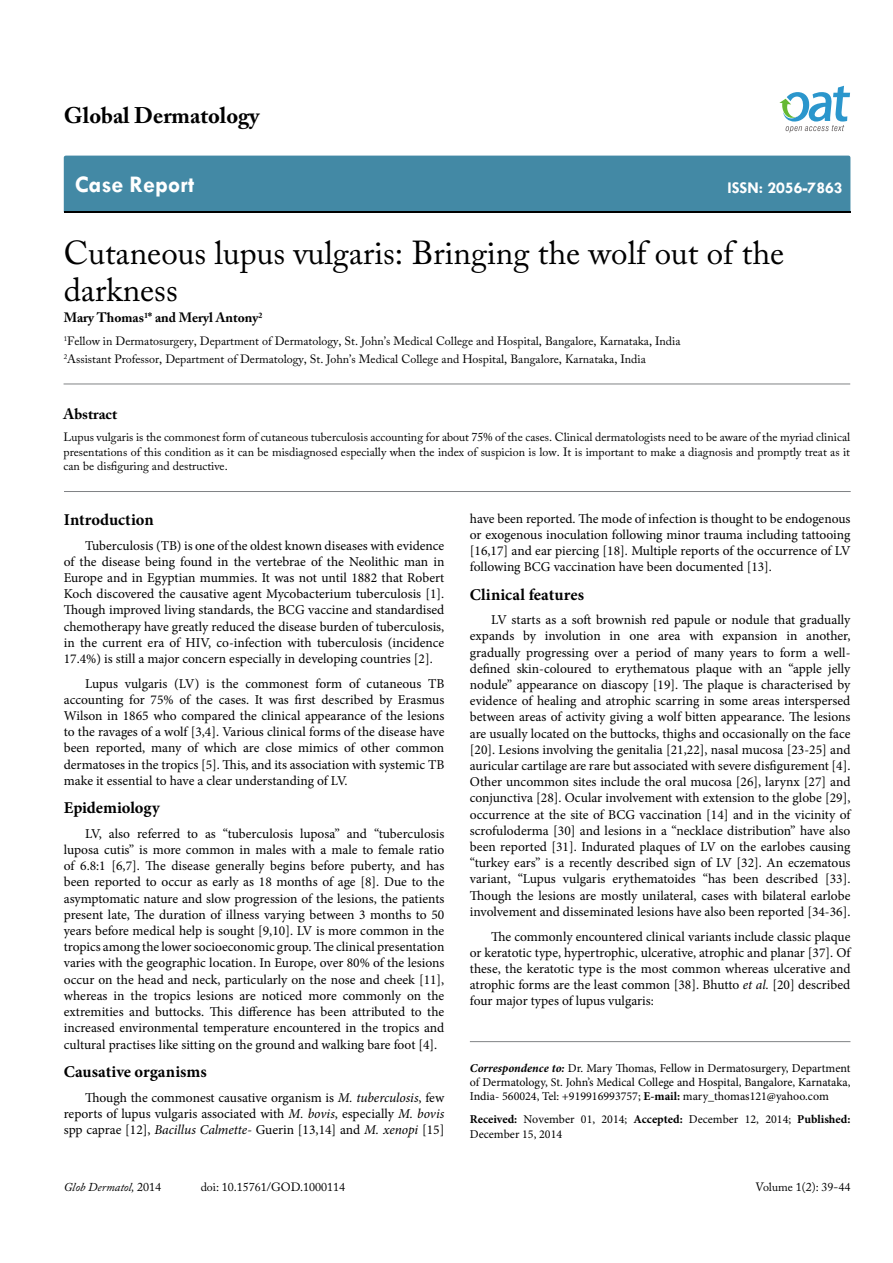
<style>
.page{position:relative;width:893px;height:1263px;background:#fff}
.page>*{position:absolute;margin:0;border:0;box-sizing:border-box;transform-origin:0 0}
.t1{font:33px/37.5px "Adobe Caslon Pro";color:#000}
.t2{font:700 24px "Tw Cen";color:#fff}
.t3{font:700 22.5px "Adobe Caslon Pro";color:#000}
.t4{font:700 16.5px "Minion Pro";color:#000}
.t5{font:700 16.5px "Tw Cen";color:#fff}
.t6{font:700 15px "Adobe Caslon Pro";color:#000}
.t7{font:13.5px/16.2px "Minion Pro";color:#000;text-align:justify}
.t8{font:700 13.5px "Adobe Caslon Pro";color:#000}
.t9{font:12px/14.4px "Adobe Caslon Pro";color:#000}
.t10{font:12px/14.4px "Minion Pro";color:#000;text-align:justify}
.t11{font:italic 12px "Adobe Caslon Pro";color:#000}
.s1{font-style:italic}
.s2{font-weight:700;font-style:italic}
.s3{font-weight:700}
.s4{font-style:normal}
</style>
<div class="page">
<div style="left:64px;top:156px;width:786px;height:56px;background:#4389a5"></div>
<svg style="left:779px;top:86px;width:71px;height:47px"></svg>
<hr style="left:64px;top:384px;width:786px;height:1px;background:#808285">
<hr style="left:64px;top:491px;width:787px;height:1px;background:#808285">
<hr style="left:470px;top:1041px;width:380px;height:1px;background:#808285">
<h3 class="t3" style="left:64px;top:102px;width:197px">Global Dermatology</h3>
<h2 class="t2" style="left:75px;top:170px;width:121px">Case Report</h2>
<p class="t5" style="left:727px;top:178px;width:117px">ISSN: 2056-7863</p>
<h1 class="t1" style="left:64px;top:233px;width:722px">Cutaneous lupus vulgaris: Bringing the wolf out of the darkness</h1>
<p class="t8" style="left:64px;top:310px;width:200px">Mary Thomas<sup>1</sup>* and Meryl Antony<sup>2</sup></p>
<p class="t9" style="left:64px;top:331px;width:618px;line-height:18px"><sup>1</sup>Fellow in Dermatosurgery, Department of Dermatology, St. John’s Medical College and Hospital, Bangalore, Karnataka, India<br><sup>2</sup>Assistant Professor, Department of Dermatology, St. John’s Medical College and Hospital, Bangalore, Karnataka, India</p>
<p class="t6" style="left:64px;top:405px;width:55px">Abstract</p>
<p class="t9" style="left:64px;top:430px;width:788px;text-align:justify">Lupus vulgaris is the commonest form of cutaneous tuberculosis accounting for about 75% of the cases. Clinical dermatologists need to be aware of the myriad clinical presentations of this condition as it can be misdiagnosed especially when the index of suspicion is low. It is important to make a diagnosis and promptly treat as it can be disfiguring and destructive.</p>
<p class="t4" style="left:64px;top:508px;width:91px">Introduction</p>
<p class="t7" style="left:64px;top:537px;width:382px;text-indent:21px">Tuberculosis (TB) is one of the oldest known diseases with evidence of the disease being found in the vertebrae of the Neolithic man in Europe and in Egyptian mummies. It was not until 1882 that Robert Koch discovered the causative agent Mycobacterium tuberculosis [1].<br>Though improved living standards, the BCG vaccine and standardised chemotherapy have greatly reduced the disease burden of tuberculosis, in the current era of HIV, co-infection with tuberculosis (incidence 17.4%) is still a major concern especially in developing countries [2].</p>
<p class="t7" style="left:64px;top:675px;width:382px;text-indent:21px">Lupus vulgaris (LV) is the commonest form of cutaneous TB accounting for 75% of the cases. It was first described by Erasmus Wilson in 1865 who compared the clinical appearance of the lesions to the ravages of a wolf [3,4]. Various clinical forms of the disease have been reported, many of which are close mimics of other common dermatoses in the tropics [5]. This, and its association with systemic TB make it essential to have a clear understanding of LV.</p>
<p class="t4" style="left:64px;top:796px;width:98px">Epidemiology</p>
<p class="t7" style="left:64px;top:825px;width:382px;text-indent:21px">LV, also referred to as “tuberculosis luposa” and “tuberculosis luposa cutis” is more common in males with a male to female ratio of 6.8:1 [6,7]. The disease generally begins before puberty, and has been reported to occur as early as 18 months of age [8]. Due to the asymptomatic nature and slow progression of the lesions, the patients present late, The duration of illness varying between 3 months to 50 years before medical help is sought [9,10]. LV is more common in the tropics among the lower socioeconomic group. The clinical presentation varies with the geographic location. In Europe, over 80% of the lesions occur on the head and neck, particularly on the nose and cheek [11], whereas in the tropics lesions are noticed more commonly on the extremities and buttocks. This difference has been attributed to the increased environmental temperature encountered in the tropics and cultural practises like sitting on the ground and walking bare foot [4].</p>
<p class="t4" style="left:64px;top:1060px;width:144px">Causative organisms</p>
<p class="t7" style="left:64px;top:1089px;width:382px;text-indent:21px">Though the commonest causative organism is <span class="s1">M. tuberculosis</span>, few reports of lupus vulgaris associated with <span class="s1">M. bovis</span>, especially <span class="s1">M. bovis </span>spp caprae [12], <span class="s1">Bacillus Calmette-</span> Guerin [13,14] and <span class="s1">M. xenopi</span> [15]</p>
<p class="t7" style="left:470px;top:510px;width:382px">have been reported. The mode of infection is thought to be endogenous or exogenous inoculation following minor trauma including tattooing [16,17] and ear piercing [18]. Multiple reports of the occurrence of LV following BCG vaccination have been documented [13].</p>
<p class="t4" style="left:470px;top:583px;width:116px">Clinical features</p>
<p class="t7" style="left:470px;top:612px;width:382px;text-indent:21px">LV starts as a soft brownish red papule or nodule that gradually expands by involution in one area with expansion in another, gradually progressing over a period of many years to form a well&shy;defined skin-coloured to erythematous plaque with an “apple jelly nodule” appearance on diascopy [19]. The plaque is characterised by evidence of healing and atrophic scarring in some areas interspersed between areas of activity giving a wolf bitten appearance. The lesions are usually located on the buttocks, thighs and occasionally on the face [20]. Lesions involving the genitalia [21,22], nasal mucosa [23-25] and auricular cartilage are rare but associated with severe disfigurement [4].<br>Other uncommon sites include the oral mucosa [26], larynx [27] and conjunctiva [28]. Ocular involvement with extension to the globe [29], occurrence at the site of BCG vaccination [14] and in the vicinity of scrofuloderma [30] and lesions in a “necklace distribution” have also been reported [31]. Indurated plaques of LV on the earlobes causing “turkey ears” is a recently described sign of LV [32]. An eczematous variant, “Lupus vulgaris erythematoides “has been described [33].<br>Though the lesions are mostly unilateral, cases with bilateral earlobe involvement and disseminated lesions have also been reported [34-36].</p>
<p class="t7" style="left:470px;top:928px;width:382px;text-indent:21px">The commonly encountered clinical variants include classic plaque or keratotic type, hypertrophic, ulcerative, atrophic and planar [37]. Of these, the keratotic type is the most common whereas ulcerative and atrophic forms are the least common [38]. Bhutto <span class="s1">et al.</span> [20] described four major types of lupus vulgaris:</p>
<p class="t10" style="left:470px;top:1061px;width:382px"><span class="s2">Correspondence to:</span> Dr. Mary Thomas, Fellow in Dermatosurgery, Department of Dermatology, St. John’s Medical College and Hospital, Bangalore, Karnataka, India- 560024, Tel: +919916993757; <span class="s3">E-mail:</span> mary_thomas121@yahoo.com</p>
<p class="t10" style="left:470px;top:1112px;width:382px"><span class="s3">Received:</span> November 01, 2014; <span class="s3">Accepted:</span> December 12, 2014; <span class="s3">Published:<br></span>December 15, 2014</p>
<p class="t11" style="left:64px;top:1180px;width:99px">Glob Dermatol, <span class="s4">2014</span></p>
<p class="t9" style="left:201px;top:1180px;width:146px">doi: 10.15761/GOD.1000114</p>
<p class="t9" style="left:755px;top:1180px;width:96px">Volume 1(2): 39-44</p>
</div>
